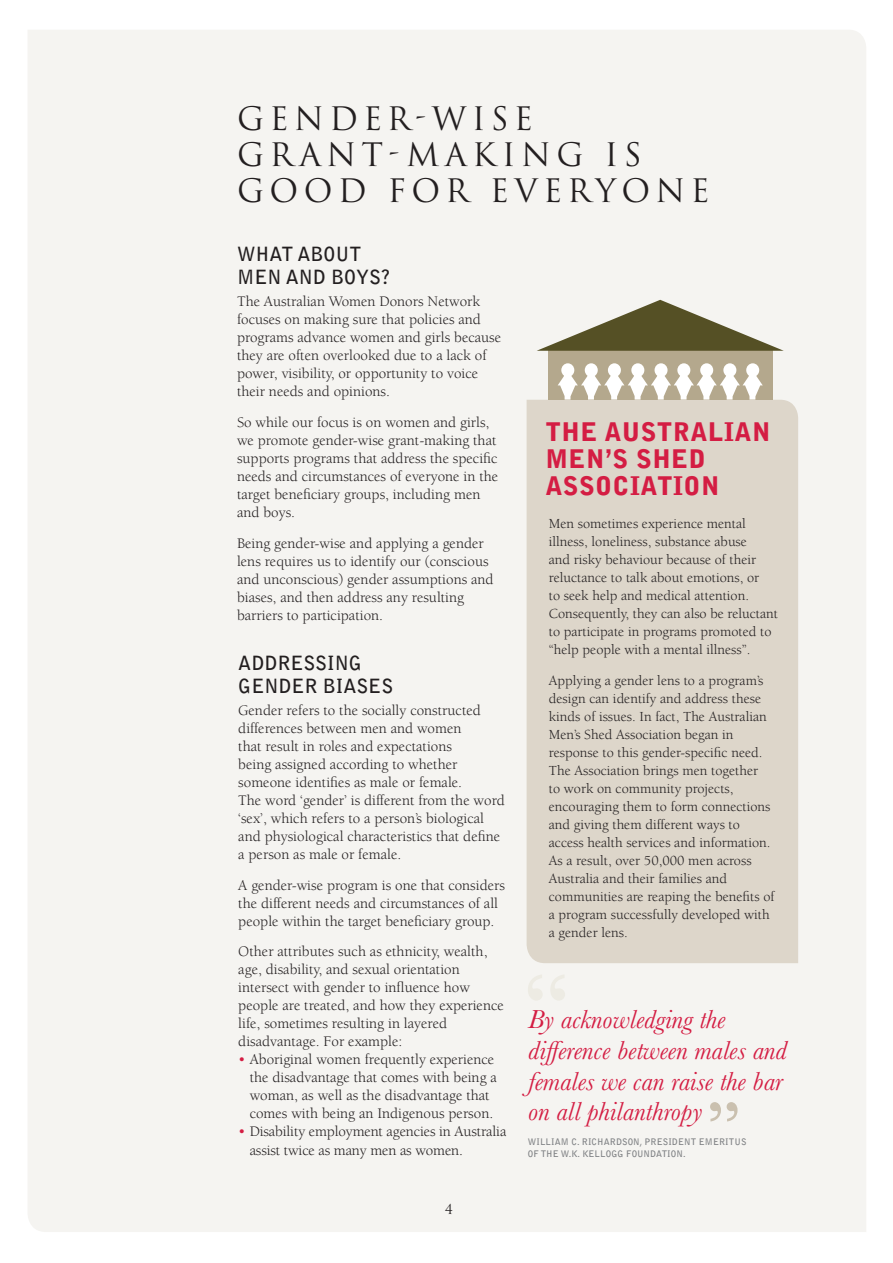
<style>
.page{position:relative;width:893px;height:1263px;background:#fff}
.page>*{position:absolute;margin:0;border:0;box-sizing:border-box;transform-origin:0 0}
.t1{font:31.5px/36px "Trajan Pro 3";letter-spacing:.17em;color:#231f20}
.t2{font:italic 27px/30.6px "Baskerville MT Std";color:#d41d43}
.t3{font:900 25.5px/27px "Bell Gothic Std";letter-spacing:.02em;color:#d41d43}
.t4{font:700 19.5px/22.5px "Bell Gothic Std";color:#231f20}
.t5{font:15px/18px "Berkeley";color:#231f20}
.t6{font:14.25px/18px "Berkeley";color:#231f20}
.t7{font:13.5px "Trajan Pro 3";color:#231f20}
.t8{font:700 9px/12px "Bell Gothic Std";letter-spacing:.01em;color:#808285}
.s1{color:#d41d43}
</style>
<div class="page">
<div style="left:28px;top:30px;width:838px;height:1202px;background:#f5f4f1"></div>
<div style="left:527px;top:400px;width:271px;height:563px;background:#ddd6ca"></div>
<div style="left:548px;top:349px;width:224px;height:51px;background:#b4a88d"></div>
<svg style="left:537px;top:300px;width:247px;height:51px"></svg>
<svg style="left:558px;top:363px;width:205px;height:37px"></svg>
<svg style="left:528px;top:974px;width:37px;height:27px"></svg>
<svg style="left:710px;top:1102px;width:27px;height:19px"></svg>
<h1 class="t1" style="left:237px;top:102px;width:474px">GENDER-WISE<br>GRANT-MAKING IS<br>GOOD FOR EVERYONE</h1>
<h3 class="t4" style="left:237px;top:243px;width:155px">WHAT ABOUT<br>MEN AND BOYS?</h3>
<p class="t5" style="left:237px;top:293px;width:266px">The Australian Women Donors Network focuses on making sure that policies and programs advance women and girls because they are often overlooked due to a lack of power, visibility, or opportunity to voice their needs and opinions.</p>
<p class="t5" style="left:237px;top:413px;width:263px">So while our focus is on women and girls, we promote gender-wise grant-making that supports programs that address the specific needs and circumstances of everyone in the target beneficiary groups, including men and boys.</p>
<p class="t5" style="left:237px;top:534px;width:258px">Being gender-wise and applying a gender lens requires us to identify our (conscious and unconscious) gender assumptions and biases, and then address any resulting barriers to participation.</p>
<h3 class="t4" style="left:238px;top:652px;width:156px">ADDRESSING<br>GENDER BIASES</h3>
<p class="t5" style="left:238px;top:701px;width:268px">Gender refers to the socially constructed differences between men and women<br>that result in roles and expectations<br>being assigned according to whether someone identifies as male or female.<br>The word ‘gender’ is different from the word ‘sex’, which refers to a person’s biological and physiological characteristics that define a person as male or female.</p>
<p class="t5" style="left:238px;top:876px;width:268px">A gender-wise program is one that considers the different needs and circumstances of all people within the target beneficiary group.</p>
<p class="t5" style="left:238px;top:943px;width:267px">Other attributes such as ethnicity, wealth, age, disability, and sexual orientation intersect with gender to influence how people are treated, and how they experience life, sometimes resulting in layered disadvantage. For example:</p>
<p class="t5" style="left:250px;top:1051px;width:249px;text-indent:-11px"><span class="s1">•</span> Aboriginal women frequently experience the disadvantage that comes with being a woman, as well as the disadvantage that comes with being an Indigenous person.</p>
<p class="t5" style="left:250px;top:1123px;width:258px;text-indent:-11px"><span class="s1">•</span> Disability employment agencies in Australia assist twice as many men as women.</p>
<h3 class="t3" style="left:545px;top:418px;width:227px">THE AUSTRALIAN<br>MEN’S SHED<br>ASSOCIATION</h3>
<p class="t6" style="left:549px;top:515px;width:231px">Men sometimes experience mental illness, loneliness, substance abuse<br>and risky behaviour because of their reluctance to talk about emotions, or<br>to seek help and medical attention.<br>Consequently, they can also be reluctant to participate in programs promoted to “help people with a mental illness”.</p>
<p class="t6" style="left:549px;top:671px;width:227px">Applying a gender lens to a program’s design can identify and address these kinds of issues. In fact, The Australian Men’s Shed Association began in response to this gender-specific need.<br>The Association brings men together<br>to work on community projects, encouraging them to form connections and giving them different ways to access health services and information.<br>As a result, over 50,000 men across Australia and their families and communities are reaping the benefits of a program successfully developed with a gender lens.</p>
<h2 class="t2" style="left:528px;top:1004px;width:260px">By acknowledging the difference between males and females we can raise the bar on all philanthropy</h2>
<p class="t8" style="left:528px;top:1136px;width:220px">WILLIAM C. RICHARDSON, PRESIDENT EMERITUS<br>OF THE W.K. KELLOGG FOUNDATION.</p>
<p class="t7" style="left:445px;top:1200px;width:10px">4</p>
</div>
